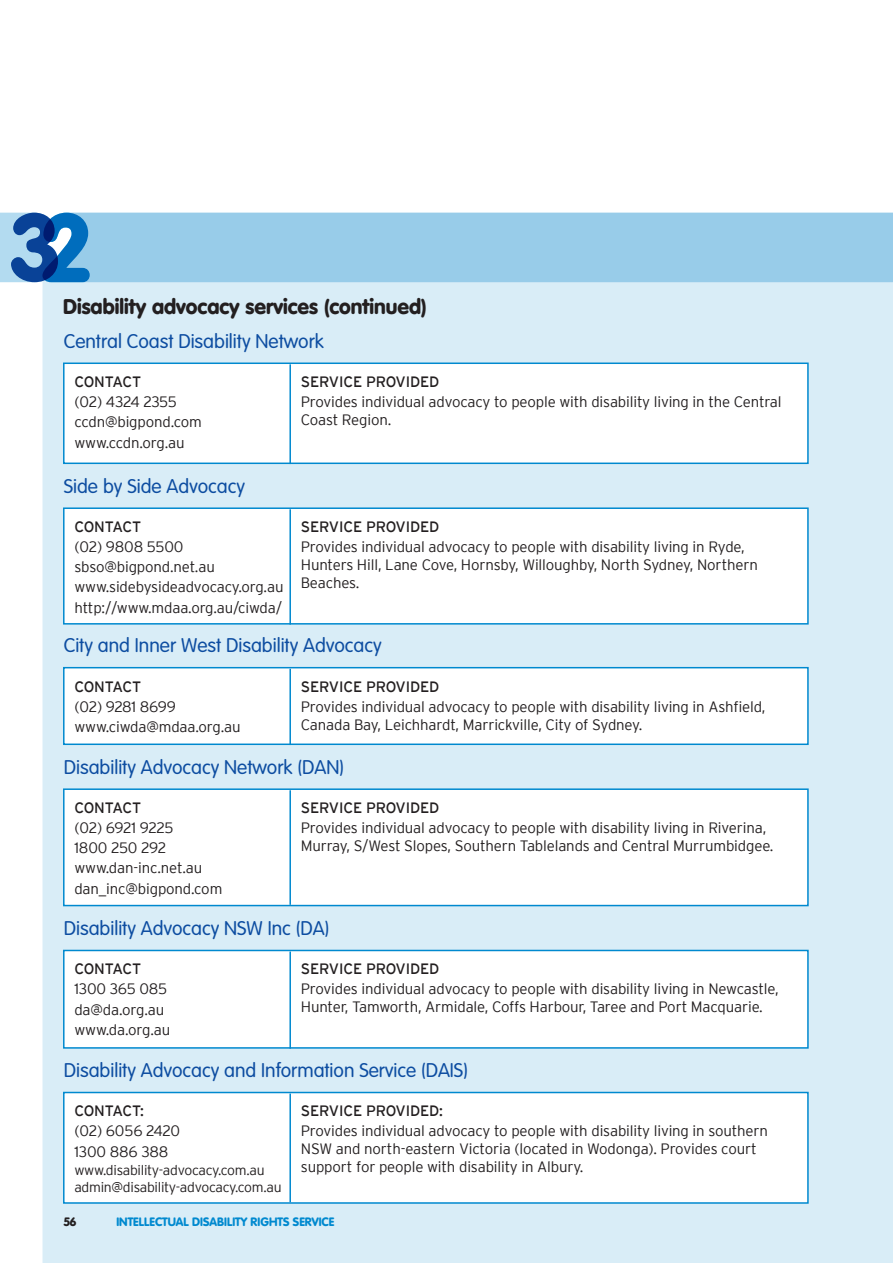
<style>
.page{position:relative;width:893px;height:1263px;background:#fff}
.page>*{position:absolute;margin:0;border:0;box-sizing:border-box;transform-origin:0 0}
.t1{font:900 21px "VA Gblake";color:#231f20}
.t2{font:300 19.5px "VA Gblake";color:#0d4da1}
.t3{font:300 15px/20.1px "Interstate";letter-spacing:-.01em;color:#231f20}
.t4{font:15px "Interstate";letter-spacing:-.01em;color:#231f20}
.t5{font:15px "Interstate";letter-spacing:-.03em;color:#231f20}
.t6{font:300 13.95px/16.8px "Interstate";letter-spacing:-.02em;color:#231f20}
.t7{font:900 12px "VA Gblake";color:#0089cf}
.t8{font:900 12px "VA Gblake";color:#231f20}
</style>
<div class="page">
<div style="left:42px;top:282px;width:851px;height:981px;background:#d9edf7"></div>
<div style="left:90px;top:213px;width:803px;height:69px;background:#98cce9"></div>
<svg style="left:0;top:213px;width:90px;height:69px;background:#4e8bc4"></svg>
<div style="left:63px;top:362px;width:746px;height:102px;background:#fff;border:2px solid #0089cf"></div>
<div style="left:63px;top:507px;width:746px;height:118px;background:#fff;border:2px solid #0089cf"></div>
<div style="left:63px;top:667px;width:746px;height:78px;background:#fff;border:2px solid #0089cf"></div>
<hr style="left:289px;top:364px;width:2px;height:100px;background:#0089cf">
<hr style="left:289px;top:509px;width:2px;height:116px;background:#0089cf">
<hr style="left:289px;top:669px;width:2px;height:76px;background:#0089cf">
<div style="left:63px;top:788px;width:746px;height:118px;background:#fff;border:2px solid #0089cf"></div>
<hr style="left:289px;top:790px;width:2px;height:115px;background:#0089cf">
<div style="left:63px;top:950px;width:746px;height:99px;background:#fff;border:2px solid #0089cf"></div>
<div style="left:63px;top:1092px;width:746px;height:112px;background:#fff;border:2px solid #0089cf"></div>
<hr style="left:289px;top:951px;width:2px;height:98px;background:#0089cf">
<hr style="left:289px;top:1093px;width:2px;height:109px;background:#0089cf">
<h1 class="t1" style="left:63px;top:294px;width:365px">Disability advocacy services (continued)</h1>
<h2 class="t2" style="left:64px;top:330px;width:262px">Central Coast Disability Network</h2>
<p class="t5" style="left:74px;top:373px;width:68px">CONTACT</p>
<p class="t3" style="left:74px;top:392px;width:129px">(02) 4324 2355 ccdn@bigpond.com www.ccdn.org.au</p>
<h2 class="t2" style="left:64px;top:475px;width:183px">Side by Side Advocacy</h2>
<p class="t5" style="left:74px;top:518px;width:68px">CONTACT</p>
<p class="t3" style="left:74px;top:537px;width:211px">(02) 9808 5500 sbso@bigpond.net.au www.sidebysideadvocacy.org.au http://www.mdaa.org.au/ciwda/</p>
<p class="t4" style="left:301px;top:373px;width:140px">SERVICE PROVIDED</p>
<p class="t3" style="left:301px;top:393px;width:482px;line-height:18px">Provides individual advocacy to people with disability living in the Central<br>Coast Region.</p>
<p class="t4" style="left:301px;top:518px;width:140px">SERVICE PROVIDED</p>
<p class="t3" style="left:301px;top:538px;width:459px;line-height:18px">Provides individual advocacy to people with disability living in Ryde,<br>Hunters Hill, Lane Cove, Hornsby, Willoughby, North Sydney, Northern<br>Beaches.</p>
<h2 class="t2" style="left:64px;top:634px;width:319px">City and Inner West Disability Advocacy</h2>
<p class="t5" style="left:74px;top:678px;width:68px">CONTACT</p>
<p class="t3" style="left:74px;top:696px;width:168px">(02) 9281 8699 www.ciwda@mdaa.org.au</p>
<p class="t4" style="left:301px;top:678px;width:140px">SERVICE PROVIDED</p>
<p class="t3" style="left:301px;top:697px;width:466px;line-height:18px">Provides individual advocacy to people with disability living in Ashfield,<br>Canada Bay, Leichhardt, Marrickville, City of Sydney.</p>
<h2 class="t2" style="left:64px;top:756px;width:282px">Disability Advocacy Network (DAN)</h2>
<p class="t5" style="left:74px;top:799px;width:68px">CONTACT</p>
<p class="t3" style="left:74px;top:818px;width:149px">(02) 6921 9225<br>1800 250 292 www.dan-inc.net.au dan_inc@bigpond.com</p>
<p class="t4" style="left:301px;top:799px;width:140px">SERVICE PROVIDED</p>
<p class="t3" style="left:301px;top:819px;width:474px;line-height:18px">Provides individual advocacy to people with disability living in Riverina,<br>Murray, S/West Slopes, Southern Tablelands and Central Murrumbidgee.</p>
<h2 class="t2" style="left:64px;top:917px;width:267px">Disability Advocacy NSW Inc (DA)</h2>
<p class="t5" style="left:74px;top:961px;width:68px">CONTACT</p>
<p class="t3" style="left:74px;top:979px;width:97px">1300 365 085 da@da.org.au www.da.org.au</p>
<p class="t4" style="left:301px;top:961px;width:140px">SERVICE PROVIDED</p>
<p class="t3" style="left:301px;top:980px;width:479px;line-height:18px">Provides individual advocacy to people with disability living in Newcastle,<br>Hunter, Tamworth, Armidale, Coffs Harbour, Taree and Port Macquarie.</p>
<h2 class="t2" style="left:64px;top:1059px;width:406px">Disability Advocacy and Information Service (DAIS)</h2>
<p class="t5" style="left:74px;top:1103px;width:71px">CONTACT:</p>
<p class="t3" style="left:74px;top:1121px;width:107px">(02) 6056 2420<br>1300 886 388</p>
<p class="t6" style="left:74px;top:1162px;width:209px">www.disability-advocacy.com.au admin@disability-advocacy.com.au</p>
<p class="t4" style="left:301px;top:1103px;width:144px">SERVICE PROVIDED:</p>
<p class="t3" style="left:301px;top:1122px;width:469px;line-height:18px">Provides individual advocacy to people with disability living in southern<br>NSW and north-eastern Victoria (located in Wodonga). Provides court support for people with disability in Albury.</p>
<p class="t8" style="left:64px;top:1214px;width:14px">56</p>
<p class="t7" style="left:116px;top:1214px;width:219px">INTELLECTUAL DISABILITY RIGHTS SERVICE</p>
</div>
